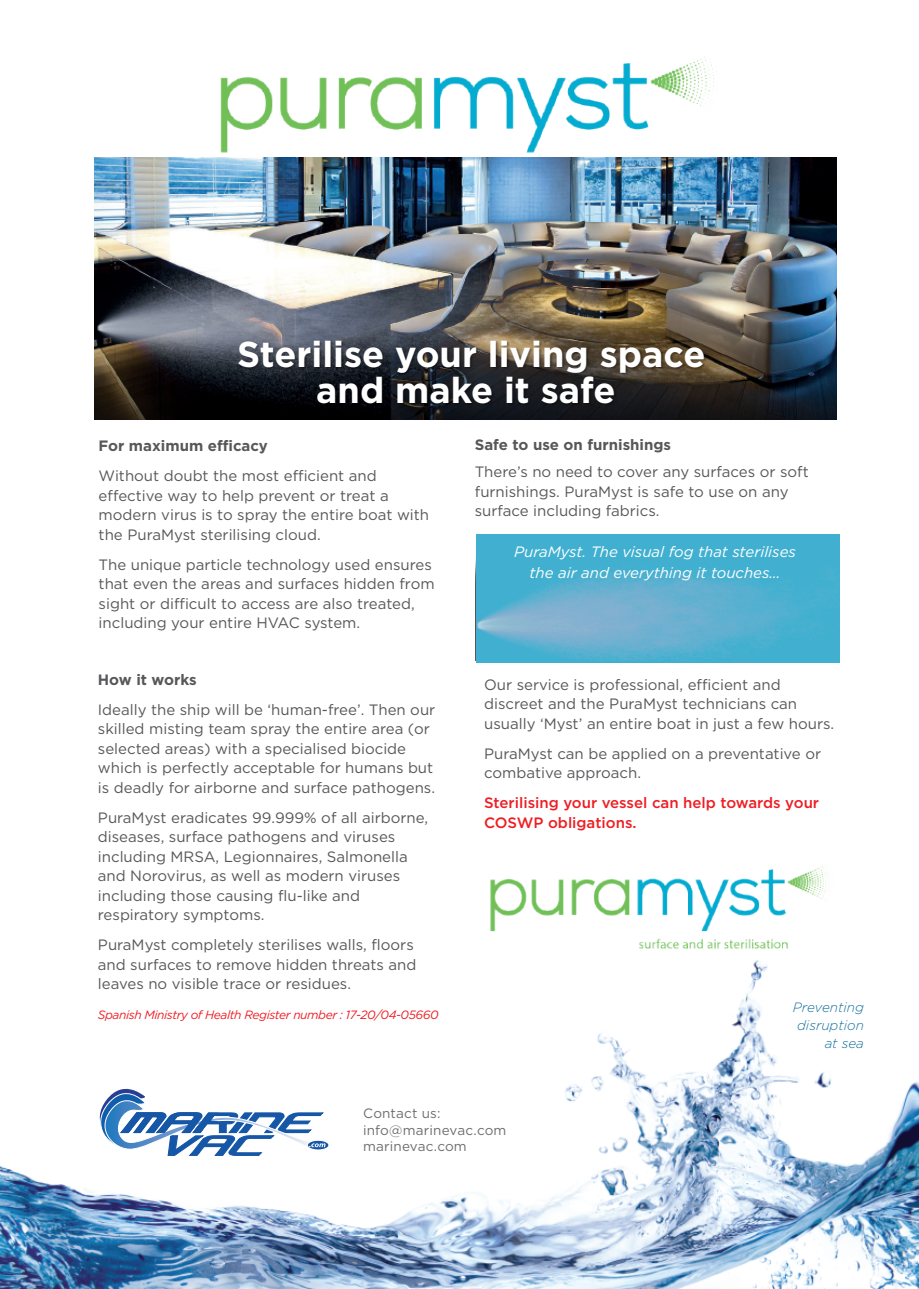
<style>
.page{position:relative;width:919px;height:1289px;background:#fff}
.page>*{position:absolute;margin:0;border:0;box-sizing:border-box;transform-origin:0 0}
.t1{font:700 36px/36px "Gotham HTF";color:#fff;text-align:center}
.t2{font:15px/19.5px "Gotham HTF";color:#57585a}
.t3{font:italic 15px/21px "Gotham HTF";color:#fff;text-align:center}
.t4{font:500 15px/19.5px "Gotham HTF";color:#ee1d23}
.t5{font:700 15px "Gotham HTF";color:#57585a}
.t6{font:13.5px/16.5px "Gotham HTF";letter-spacing:.01em;color:#6c6d70}
.t7{font:italic 300 13.5px/18px "Gotham HTF";color:#146f9d;text-align:right}
.t8{font:italic 12px "Gotham HTF";letter-spacing:-.035em;color:#ee1d23}
</style>
<div class="page">
<img style="left:0;top:960px;width:918px;height:328px">
<svg style="left:88px;top:1079px;width:243px;height:78px"></svg>
<div style="left:476px;top:534px;width:363px;height:128px;background:#41b0d0"></div>
<img style="left:477px;top:565px;width:362px;height:95px">
<img style="left:95px;top:157px;width:741px;height:161px">
<svg style="left:600px;top:318px;width:236px;height:17px"></svg>
<img style="left:490px;top:865px;width:339px;height:84px">
<img style="left:95px;top:158px;width:505px;height:177px">
<img style="left:94px;top:335px;width:743px;height:85px">
<img style="left:201px;top:57px;width:536px;height:111px">
<h1 class="t1" style="left:237px;top:335px;width:470px">Sterilise your living space and make it safe</h1>
<p class="t5" style="left:99px;top:437px;width:171px">For maximum efficacy</p>
<p class="t2" style="left:99px;top:466px;width:332px">Without doubt the most efficient and effective way to help prevent or treat a modern virus is to spray the entire boat with the PuraMyst sterilising cloud.</p>
<p class="t2" style="left:99px;top:554px;width:337px">The unique particle technology used ensures that even the areas and surfaces hidden from sight or difficult to access are also treated, including your entire HVAC system.</p>
<p class="t5" style="left:98px;top:670px;width:100px">How it works</p>
<p class="t2" style="left:98px;top:699px;width:339px">Ideally the ship will be ‘human-free’. Then our skilled misting team spray the entire area (or selected areas) with a specialised biocide which is perfectly acceptable for humans but is deadly for airborne and surface pathogens.</p>
<p class="t2" style="left:98px;top:807px;width:332px">PuraMyst eradicates 99.999% of all airborne, diseases, surface pathogens and viruses including MRSA, Legionnaires, Salmonella and Norovirus, as well as modern viruses including those causing flu-like and respiratory symptoms.</p>
<p class="t2" style="left:98px;top:935px;width:320px">PuraMyst completely sterilises walls, floors and surfaces to remove hidden threats and leaves no visible trace or residues.</p>
<p class="t8" style="left:98px;top:1008px;width:342px">Spanish Ministry of Health Register number : 17-20/04-05660</p>
<p class="t5" style="left:475px;top:436px;width:198px">Safe to use on furnishings</p>
<p class="t2" style="left:475px;top:462px;width:335px">There’s no need to cover any surfaces or soft furnishings. PuraMyst is safe to use on any surface including fabrics.</p>
<p class="t3" style="left:514px;top:541px;width:283px">PuraMyst. The visual fog that sterilises the air and everything it touches…</p>
<p class="t2" style="left:484px;top:674px;width:351px">Our service is professional, efficient and discreet and the PuraMyst technicians can usually ‘Myst’ an entire boat in just a few hours.</p>
<p class="t2" style="left:484px;top:743px;width:338px">PuraMyst can be applied on a preventative or combative approach.</p>
<p class="t4" style="left:484px;top:792px;width:336px">Sterilising your vessel can help towards your<br>COSWP obligations.</p>
<p class="t7" style="left:792px;top:998px;width:72px">Preventing disruption at sea</p>
<p class="t6" style="left:363px;top:1104px;width:145px">Contact us: info@marinevac.com marinevac.com</p>
</div>
